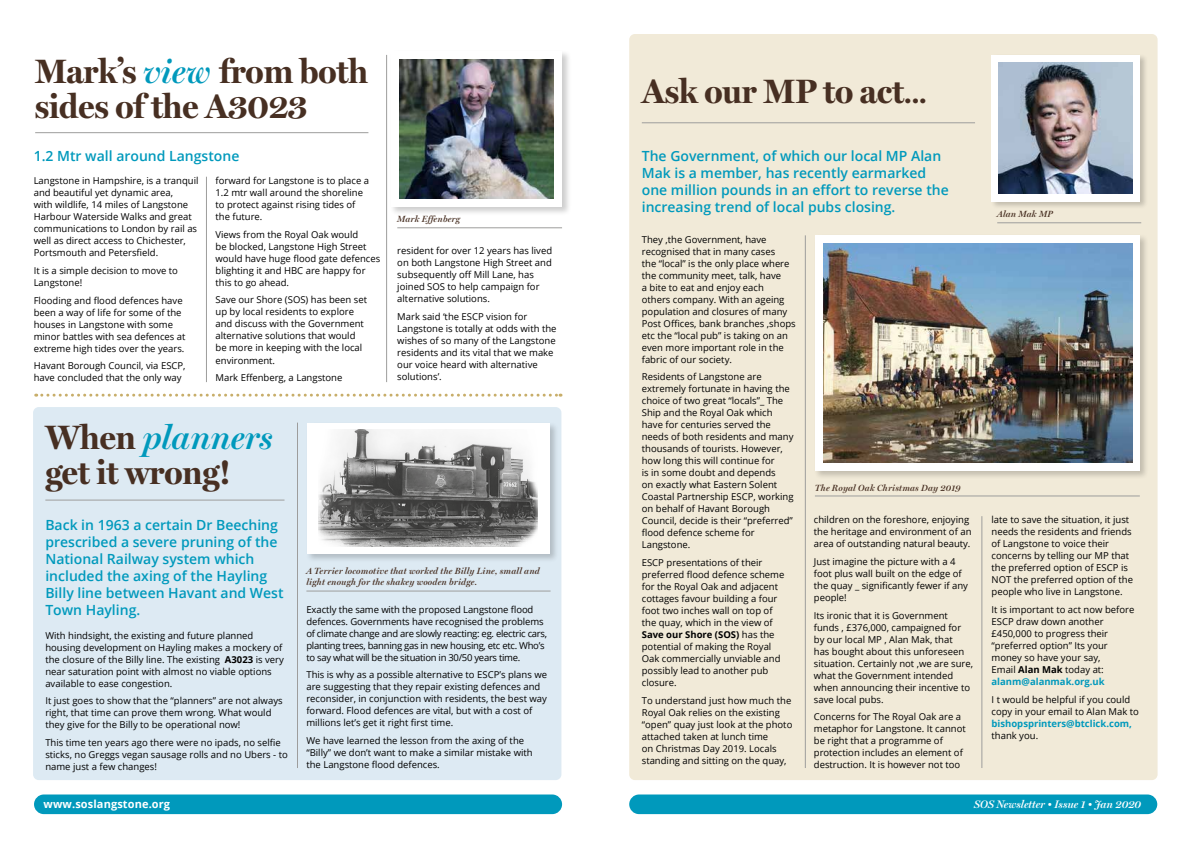
<style>
.page{position:relative;width:1191px;height:842px;background:#fff}
.page>*{position:absolute;margin:0;border:0;box-sizing:border-box;transform-origin:0 0}
.t1{font:700 34px/34.8px "Miller Display";color:#472f22}
.t2{font:600 14px/17px "Open Sans";color:#0099bc}
.t3{font:italic 600 11px "Miller Display";color:#fff}
.t4{font:700 11px "Open Sans";letter-spacing:.01em;color:#fff}
.t5{font:9.5px/12px "Open Sans";color:#000}
.t6{font:9.5px/12px "Open Sans";letter-spacing:-.03em;color:#000}
.t7{font:700 9.5px "Open Sans";color:#0099bc}
.t8{font:italic 600 9px/10.8px "Miller Display";letter-spacing:.02em;color:#472f22}
.s1{font-weight:600;font-style:italic;color:#0099bc}
.s2{font-weight:700}
.s3{font-size:28px}
.s4{font-weight:700;color:#0099bc}
</style>
<div class="page">
<div style="left:34px;top:794px;width:528px;height:20px;background:#0099bc;border-radius:10px"></div>
<div style="left:629px;top:794px;width:528px;height:20px;background:#0099bc;border-radius:10px"></div>
<div style="left:629px;top:34px;width:528px;height:746px;background:#f1ead8;border-radius:6px"></div>
<div style="left:33px;top:407px;width:528px;height:373px;background:#ddeaf3;border-radius:6px"></div>
<hr style="left:35px;top:132px;width:333px;height:1px;background:#9d9d9c">
<hr style="left:642px;top:123px;width:333px;height:1px;background:#9d9d9c">
<hr style="left:45px;top:500px;width:239px;height:1px;background:#9d9d9c">
<hr style="left:206px;top:177px;width:1px;height:205px;background:#9d9d9c">
<hr style="left:297px;top:423px;width:1px;height:345px;background:#9d9d9c">
<hr style="left:805px;top:235px;width:1px;height:533px;background:#9d9d9c">
<hr style="left:981px;top:516px;width:1px;height:252px;background:#9d9d9c">
<hr style="left:386px;top:55px;width:1px;height:327px;background:#9d9d9c">
<svg style="left:36px;top:394px;width:525px;height:3px"></svg>
<hr style="left:397px;top:228px;width:165px;height:1px;background:#9d9d9c">
<hr style="left:997px;top:223px;width:144px;height:1px;background:#9d9d9c">
<hr style="left:815px;top:496px;width:324px;height:1px;background:#9d9d9c">
<hr style="left:306px;top:591px;width:244px;height:1px;background:#9d9d9c">
<div style="left:390px;top:50px;width:181px;height:166px;background:#000;opacity:.2"></div>
<div style="left:391px;top:52px;width:171px;height:155px;background:#fff"></div>
<img style="left:400px;top:60px;width:153px;height:138px">
<div style="left:305px;top:422px;width:254px;height:141px;background:#000;opacity:.2"></div>
<div style="left:307px;top:423px;width:243px;height:130px;background:#fff"></div>
<img style="left:319px;top:430px;width:218px;height:116px">
<div style="left:990px;top:54px;width:158px;height:156px;background:#000;opacity:.2"></div>
<div style="left:991px;top:55px;width:149px;height:146px;background:#fff"></div>
<img style="left:998px;top:62px;width:134px;height:131px">
<div style="left:813px;top:234px;width:336px;height:246px;background:#000;opacity:.2"></div>
<div style="left:815px;top:235px;width:324px;height:236px;background:#fff"></div>
<img style="left:823px;top:243px;width:309px;height:219px">
<h1 class="t1" style="left:35px;top:54px;width:334px">Mark’s <span class="s1">view</span> from both sides of the A3023</h1>
<h2 class="t2" style="left:34px;top:147px;width:207px">1.2 Mtr wall around Langstone</h2>
<p class="t5" style="left:34px;top:174px;width:166px">Langstone in Hampshire, is a tranquil and beautiful yet dynamic area,<br>with wildlife, 14 miles of Langstone Harbour Waterside Walks and great communications to London by rail as well as direct access to Chichester, Portsmouth and Petersfield.</p>
<p class="t5" style="left:34px;top:264px;width:146px">It is a simple decision to move to<br>Langstone!</p>
<p class="t5" style="left:34px;top:294px;width:153px">Flooding and flood defences have been a way of life for some of the houses in Langstone with some minor battles with sea defences at extreme high tides over the years.</p>
<p class="t5" style="left:34px;top:359px;width:153px">Havant Borough Council, via ESCP, have concluded that the only way</p>
<p class="t5" style="left:215px;top:174px;width:155px">forward for Langstone is to place a<br>1.2 mtr wall around the shoreline to protect against rising tides of the future.</p>
<p class="t5" style="left:215px;top:228px;width:166px">Views from the Royal Oak would<br>be blocked, Langstone High Street would have huge flood gate defences blighting it and HBC are happy for this to go ahead.</p>
<p class="t5" style="left:215px;top:294px;width:153px">Save our Shore (SOS) has been set up by local residents to explore and discuss with the Government alternative solutions that would be more in keeping with the local environment.</p>
<p class="t5" style="left:215px;top:371px;width:128px">Mark Effenberg, a Langstone</p>
<h1 class="t1" style="left:45px;top:420px;width:229px">When <span class="s1">planners </span>get it wrong!</h1>
<p class="t8" style="left:397px;top:214px;width:64px">Mark Effenberg</p>
<p class="t5" style="left:397px;top:244px;width:156px">resident for over 12 years has lived on both Langstone High Street and subsequently off Mill Lane, has joined SOS to help campaign for alternative solutions.</p>
<p class="t5" style="left:397px;top:310px;width:161px">Mark said ‘the ESCP vision for<br>Langstone is totally at odds with the wishes of so many of the Langstone residents and its vital that we make our voice heard with alternative solutions’.</p>
<h2 class="t2" style="left:45px;top:516px;width:240px">Back in 1963 a certain Dr Beeching prescribed a severe pruning of the<br>National Railway system which included the axing of the Hayling<br>Billy line between Havant and West<br>Town Hayling.</h2>
<p class="t5" style="left:45px;top:629px;width:240px">With hindsight, the existing and future planned housing development on Hayling makes a mockery of the closure of the Billy line. The existing <span class="s2">A3023</span> is very near saturation point with almost no viable options available to ease congestion.</p>
<p class="t5" style="left:45px;top:695px;width:239px">It just goes to show that the “planners” are not always right, that time can prove them wrong. What would they give for the Billy to be operational now!</p>
<p class="t5" style="left:45px;top:736px;width:244px">This time ten years ago there were no ipads, no selfie sticks, no Greggs vegan sausage rolls and no Ubers - to name just a few changes!</p>
<p class="t8" style="left:306px;top:566px;width:235px">A Terrier locomotive that worked the Billy Line, small and light enough for the shakey wooden bridge.</p>
<p class="t6" style="left:306px;top:603px;width:242px">Exactly the same with the proposed Langstone flood defences. Governments have recognised the problems of climate change and are slowly reacting: eg. electric cars, planting trees, banning gas in new housing, etc etc. Who’s to say what will be the situation in 30/50 years time.</p>
<p class="t5" style="left:306px;top:669px;width:242px">This is why as a possible alternative to ESCP’s plans we are suggesting that they repair existing defences and reconsider, in conjunction with residents, the best way forward. Flood defences are vital, but with a cost of millions let’s get it right first time.</p>
<p class="t5" style="left:306px;top:734px;width:228px">We have learned the lesson from the axing of the “Billy” we don’t want to make a similar mistake with the Langstone flood defences.</p>
<h1 class="t1" style="left:642px;top:74px;width:286px">Ask our MP to act<span class="s3">...</span></h1>
<h2 class="t2" style="left:642px;top:147px;width:308px">The Government, of which our local MP Alan Mak is a member, has recently earmarked one million pounds in an effort to reverse the increasing trend of local pubs closing.</h2>
<p class="t5" style="left:642px;top:233px;width:155px">They ,the Government, have recognised that in many cases<br>the “local” is the only place where the community meet, talk, have<br>a bite to eat and enjoy each<br>others company. With an ageing population and closures of many<br>Post Offices, bank branches ,shops etc the “local pub” is taking on an even more important role in the fabric of our society.</p>
<p class="t5" style="left:642px;top:371px;width:153px">Residents of Langstone are extremely fortunate in having the choice of two great “locals”_ The<br>Ship and the Royal Oak which have for centuries served the needs of both residents and many thousands of tourists. However, how long this will continue for<br>is in some doubt and depends<br>on exactly what Eastern Solent<br>Coastal Partnership ESCP, working on behalf of Havant Borough<br>Council, decide is their “preferred” flood defence scheme for<br>Langstone.</p>
<p class="t5" style="left:642px;top:556px;width:144px">ESCP presentations of their preferred flood defence scheme for the Royal Oak and adjacent cottages favour building a four foot two inches wall on top of the quay, which in the view of<br><span class="s2">Save our Shore (SOS)</span> has the potential of making the Royal<br>Oak commercially unviable and possibly lead to another pub closure.</p>
<p class="t5" style="left:642px;top:694px;width:152px">To understand just how much the<br>Royal Oak relies on the existing “open” quay just look at the photo attached taken at lunch time<br>on Christmas Day 2019. Locals standing and sitting on the quay,</p>
<p class="t8" style="left:815px;top:482px;width:147px">The Royal Oak Christmas Day 2019</p>
<p class="t5" style="left:814px;top:514px;width:159px">children on the foreshore, enjoying the heritage and environment of an area of outstanding natural beauty.</p>
<p class="t5" style="left:814px;top:555px;width:156px">Just imagine the picture with a 4 foot plus wall built on the edge of the quay _ significantly fewer if any people!</p>
<p class="t5" style="left:814px;top:609px;width:161px">Its ironic that it is Government funds , £376,000, campaigned for by our local MP , Alan Mak, that<br>has bought about this unforeseen situation. Certainly not ,we are sure, what the Government intended when announcing their incentive to save local pubs.</p>
<p class="t5" style="left:814px;top:711px;width:153px">Concerns for The Royal Oak are a metaphor for Langstone. It cannot be right that a programme of protection includes an element of destruction. It is however not too</p>
<p class="t8" style="left:997px;top:209px;width:57px">Alan Mak MP</p>
<p class="t5" style="left:991px;top:514px;width:143px">late to save the situation, it just needs the residents and friends of Langstone to voice their concerns by telling our MP that the preferred option of ESCP is<br>NOT the preferred option of the people who live in Langstone.</p>
<p class="t5" style="left:991px;top:603px;width:144px">It is important to act now before<br>ESCP draw down another £450,000 to progress their “preferred option” Its your money so have your say,<br>Email <span class="s2">Alan Mak</span> today at: <span class="s4">alanm@alanmak.org.uk</span></p>
<p class="t5" style="left:991px;top:693px;width:149px">I t would be helpful if you could copy in your email to Alan Mak to</p>
<p class="t7" style="left:991px;top:717px;width:142px">bishopsprinters@btclick.com,</p>
<p class="t5" style="left:991px;top:729px;width:48px">thank you.</p>
<p class="t4" style="left:44px;top:796px;width:128px">www.soslangstone.org</p>
<p class="t3" style="left:974px;top:797px;width:168px">SOS Newsletter • Issue 1 • Jan 2020</p>
</div>
